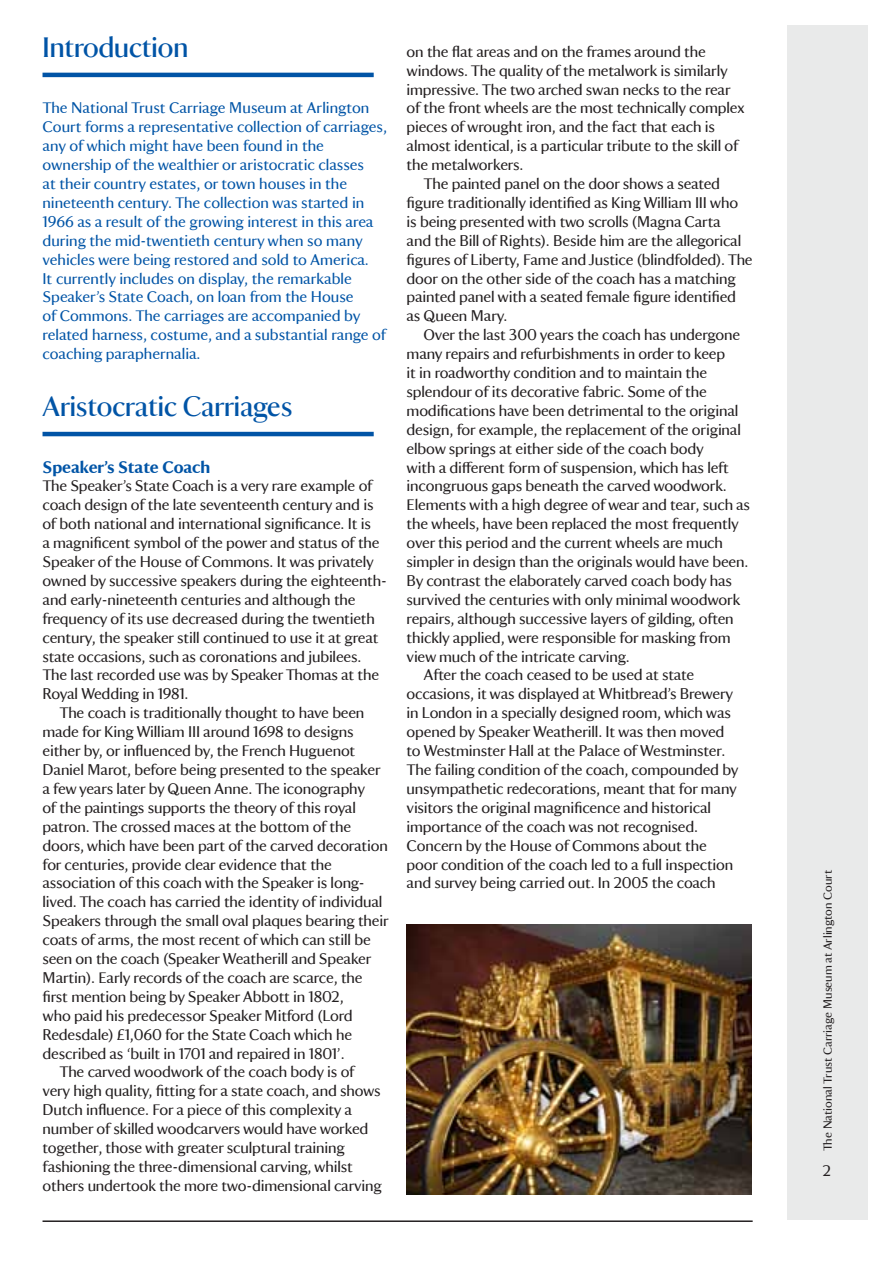
<style>
.page{position:relative;width:893px;height:1263px;background:#fff}
.page>*{position:absolute;margin:0;border:0;box-sizing:border-box;transform-origin:0 0}
.t1{font:28.5px "National Trust Display TT";color:#0154a6}
.t2{font:700 17.25px "National Trust TT";letter-spacing:-.01em;color:#0154a6}
.t3{font:15.75px/18.9px "National Trust TT";letter-spacing:-.01em;color:#231f20}
.t4{font:15.75px/18.9px "National Trust TT";color:#0154a6}
.t5{font:12px "National Trust TT";color:#231f20}
</style>
<div class="page">
<div style="left:787px;top:26px;width:80px;height:1194px;background:#e9eaea"></div>
<hr style="left:43px;top:1220px;width:710px;height:2px;background:#231f20">
<img style="left:406px;top:925px;width:346px;height:269px">
<hr style="left:43px;top:73px;width:331px;height:4px;background:#0154a6">
<hr style="left:43px;top:432px;width:331px;height:4px;background:#0154a6">
<h1 class="t1" style="left:43px;top:26px;width:147px">Introduction</h1>
<p class="t4" style="left:43px;top:98px;width:346px">The National Trust Carriage Museum at Arlington Court forms a representative collection of carriages, any of which might have been found in the ownership of the wealthier or aristocratic classes<br>at their country estates, or town houses in the nineteenth century. The collection was started in 1966 as a result of the growing interest in this area during the mid-twentieth century when so many vehicles were being restored and sold to America.<br>It currently includes on display, the remarkable Speaker’s State Coach, on loan from the House<br>of Commons. The carriages are accompanied by related harness, costume, and a substantial range of coaching paraphernalia.</p>
<h1 class="t1" style="left:43px;top:386px;width:251px">Aristocratic Carriages</h1>
<p class="t2" style="left:43px;top:455px;width:169px">Speaker’s State Coach</p>
<p class="t3" style="left:43px;top:476px;width:346px">The Speaker’s State Coach is a very rare example of coach design of the late seventeenth century and is of both national and international significance. It is<br>a magnificent symbol of the power and status of the Speaker of the House of Commons. It was privately owned by successive speakers during the eighteenth&shy;and early-nineteenth centuries and although the frequency of its use decreased during the twentieth century, the speaker still continued to use it at great state occasions, such as coronations and jubilees.<br>The last recorded use was by Speaker Thomas at the Royal Wedding in 1981.</p>
<p class="t3" style="left:60px;top:702px;width:306px">The coach is traditionally thought to have been</p>
<p class="t3" style="left:43px;top:721px;width:312px">made for King William III around 1698 to designs</p>
<p class="t3" style="left:43px;top:740px;width:314px">either by, or influenced by, the French Huguenot</p>
<p class="t3" style="left:43px;top:759px;width:340px">Daniel Marot, before being presented to the speaker</p>
<p class="t3" style="left:43px;top:778px;width:324px">a few years later by Queen Anne. The iconography</p>
<p class="t3" style="left:43px;top:797px;width:315px">of the paintings supports the theory of this royal</p>
<p class="t3" style="left:43px;top:816px;width:310px">patron. The crossed maces at the bottom of the</p>
<p class="t3" style="left:43px;top:835px;width:347px">doors, which have been part of the carved decoration</p>
<p class="t3" style="left:43px;top:854px;width:291px">for centuries, provide clear evidence that the</p>
<p class="t3" style="left:43px;top:873px;width:323px">association of this coach with the Speaker is long-</p>
<p class="t3" style="left:43px;top:891px;width:341px">lived. The coach has carried the identity of individual</p>
<p class="t3" style="left:43px;top:910px;width:348px">Speakers through the small oval plaques bearing their</p>
<p class="t3" style="left:43px;top:929px;width:330px">coats of arms, the most recent of which can still be</p>
<p class="t3" style="left:43px;top:948px;width:331px">seen on the coach (Speaker Weatherill and Speaker</p>
<p class="t3" style="left:43px;top:967px;width:322px">Martin). Early records of the coach are scarce, the</p>
<p class="t3" style="left:43px;top:986px;width:303px">first mention being by Speaker Abbott in 1802,</p>
<p class="t3" style="left:43px;top:1005px;width:312px">who paid his predecessor Speaker Mitford (Lord</p>
<p class="t3" style="left:43px;top:1024px;width:311px">Redesdale) £1,060 for the State Coach which he</p>
<p class="t3" style="left:43px;top:1043px;width:304px">described as ‘built in 1701 and repaired in 1801’.</p>
<p class="t3" style="left:60px;top:1062px;width:296px">The carved woodwork of the coach body is of</p>
<p class="t3" style="left:43px;top:1080px;width:340px">very high quality, fitting for a state coach, and shows</p>
<p class="t3" style="left:43px;top:1099px;width:311px">Dutch influence. For a piece of this complexity a</p>
<p class="t3" style="left:43px;top:1118px;width:327px">number of skilled woodcarvers would have worked</p>
<p class="t3" style="left:43px;top:1137px;width:304px">together, those with greater sculptural training</p>
<p class="t3" style="left:43px;top:1156px;width:312px">fashioning the three-dimensional carving, whilst</p>
<p class="t3" style="left:43px;top:1175px;width:341px">others undertook the more two-dimensional carving</p>
<p class="t3" style="left:407px;top:41px;width:301px">on the flat areas and on the frames around the</p>
<p class="t3" style="left:407px;top:60px;width:323px">windows. The quality of the metalwork is similarly</p>
<p class="t3" style="left:407px;top:79px;width:326px">impressive. The two arched swan necks to the rear</p>
<p class="t3" style="left:407px;top:98px;width:340px">of the front wheels are the most technically complex</p>
<p class="t3" style="left:407px;top:117px;width:310px">pieces of wrought iron, and the fact that each is</p>
<p class="t3" style="left:407px;top:135px;width:333px">almost identical, is a particular tribute to the skill of</p>
<p class="t3" style="left:407px;top:154px;width:118px">the metalworkers.</p>
<p class="t3" style="left:424px;top:173px;width:298px">The painted panel on the door shows a seated</p>
<p class="t3" style="left:407px;top:192px;width:333px">figure traditionally identified as King William III who</p>
<p class="t3" style="left:407px;top:211px;width:316px">is being presented with two scrolls (Magna Carta</p>
<p class="t3" style="left:407px;top:230px;width:336px">and the Bill of Rights). Beside him are the allegorical</p>
<p class="t3" style="left:407px;top:249px;width:348px">figures of Liberty, Fame and Justice (blindfolded). The</p>
<p class="t3" style="left:407px;top:268px;width:331px">door on the other side of the coach has a matching</p>
<p class="t3" style="left:407px;top:287px;width:331px">painted panel with a seated female figure identified</p>
<p class="t3" style="left:407px;top:306px;width:102px">as Queen Mary.</p>
<p class="t3" style="left:424px;top:324px;width:318px">Over the last 300 years the coach has undergone</p>
<p class="t3" style="left:407px;top:343px;width:320px">many repairs and refurbishments in order to keep</p>
<p class="t3" style="left:407px;top:362px;width:302px">it in roadworthy condition and to maintain the</p>
<p class="t3" style="left:407px;top:381px;width:302px">splendour of its decorative fabric. Some of the</p>
<p class="t3" style="left:407px;top:400px;width:333px">modifications have been detrimental to the original</p>
<p class="t3" style="left:407px;top:419px;width:336px">design, for example, the replacement of the original</p>
<p class="t3" style="left:407px;top:438px;width:299px">elbow springs at either side of the coach body</p>
<p class="t3" style="left:407px;top:457px;width:324px">with a different form of suspension, which has left</p>
<p class="t3" style="left:407px;top:476px;width:322px">incongruous gaps beneath the carved woodwork.</p>
<p class="t3" style="left:407px;top:495px;width:345px">Elements with a high degree of wear and tear, such as</p>
<p class="t3" style="left:407px;top:513px;width:334px">the wheels, have been replaced the most frequently</p>
<p class="t3" style="left:407px;top:532px;width:318px">over this period and the current wheels are much</p>
<p class="t3" style="left:407px;top:551px;width:343px">simpler in design than the originals would have been.</p>
<p class="t3" style="left:407px;top:570px;width:327px">By contrast the elaborately carved coach body has</p>
<p class="t3" style="left:407px;top:589px;width:335px">survived the centuries with only minimal woodwork</p>
<p class="t3" style="left:407px;top:608px;width:329px">repairs, although successive layers of gilding, often</p>
<p class="t3" style="left:407px;top:627px;width:325px">thickly applied, were responsible for masking from</p>
<p class="t3" style="left:407px;top:646px;width:225px">view much of the intricate carving.</p>
<p class="t3" style="left:424px;top:665px;width:272px">After the coach ceased to be used at state</p>
<p class="t3" style="left:407px;top:684px;width:328px">occasions, it was displayed at Whitbread’s Brewery</p>
<p class="t3" style="left:407px;top:702px;width:326px">in London in a specially designed room, which was</p>
<p class="t3" style="left:407px;top:721px;width:319px">opened by Speaker Weatherill. It was then moved</p>
<p class="t3" style="left:407px;top:740px;width:320px">to Westminster Hall at the Palace of Westminster.</p>
<p class="t3" style="left:407px;top:759px;width:333px">The failing condition of the coach, compounded by</p>
<p class="t3" style="left:407px;top:778px;width:332px">unsympathetic redecorations, meant that for many</p>
<p class="t3" style="left:407px;top:797px;width:306px">visitors the original magnificence and historical</p>
<p class="t3" style="left:407px;top:816px;width:293px">importance of the coach was not recognised.</p>
<p class="t3" style="left:407px;top:835px;width:302px">Concern by the House of Commons about the</p>
<p class="t3" style="left:407px;top:854px;width:328px">poor condition of the coach led to a full inspection</p>
<p class="t3" style="left:407px;top:873px;width:311px">and survey being carried out. In 2005 the coach</p>
<p class="t5" style="left:820px;top:1151px;width:283px;rotate:-90deg">The National Trust Carriage Museum at Arlington Court</p>
<p class="t3" style="left:823px;top:1161px;width:10px">2</p>
</div>
